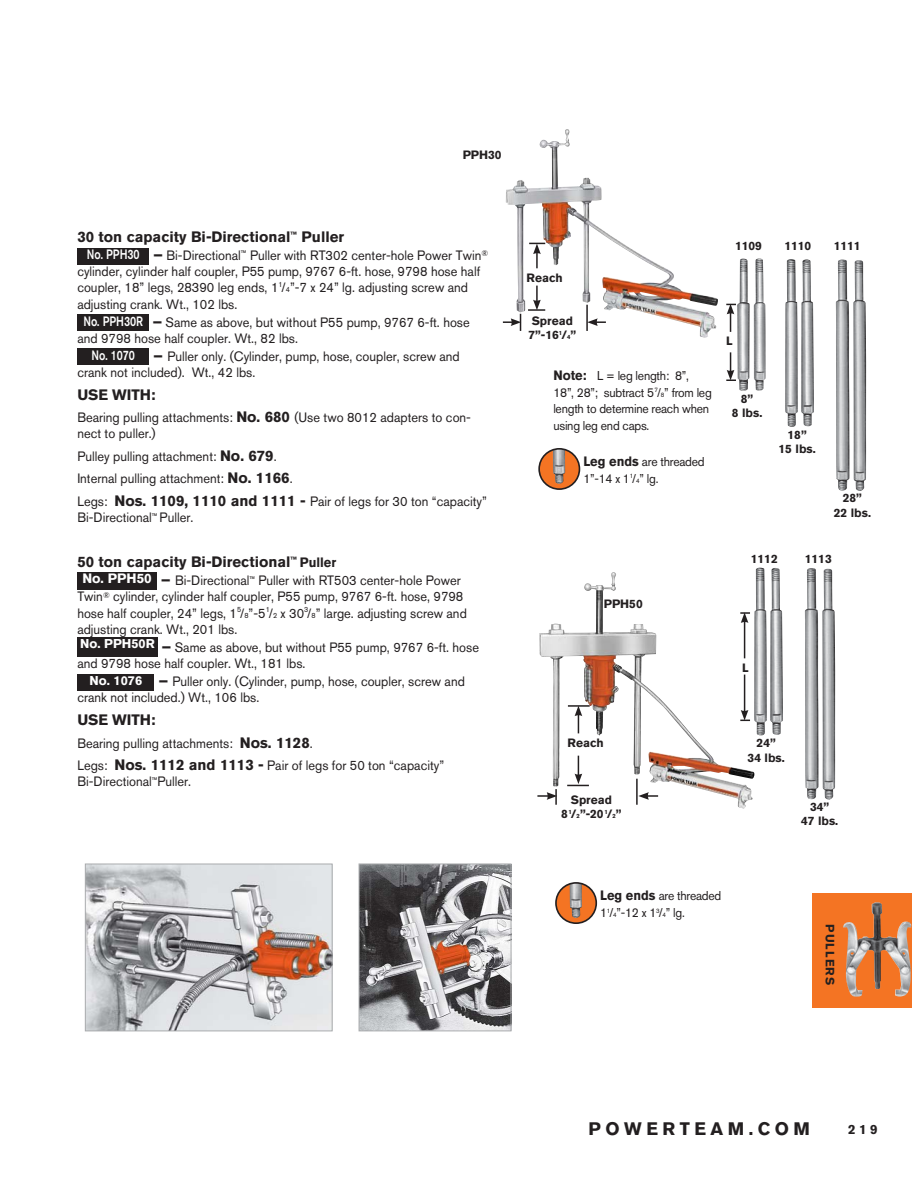
<style>
.page{position:relative;width:918px;height:1188px;background:#fff}
.page>*{position:absolute;margin:0;border:0;box-sizing:border-box;transform-origin:0 0}
.t1{font:700 18px "Akzidenz Grotesk BE";letter-spacing:.25em;color:#231f20}
.t2{font:700 15px "Akzidenz Grotesk BE";color:#231f20}
.t3{font:13.5px/16.2px "Akzidenz Grotesk BE";color:#231f20;scale:.95 1}
.t4{font:700 13.35px "Akzidenz Grotesk BE";color:#231f20}
.t5{font:12.75px/16.5px "Akzidenz Grotesk BE";letter-spacing:-.02em;color:#231f20;scale:.95 1}
.t6{font:700 12px/14.4px "Akzidenz Grotesk BE";color:#231f20;text-align:center}
.t7{font:700 12px "Akzidenz Grotesk BE";letter-spacing:.09em;color:#231f20}
.s1{font-weight:500;color:#fff}
.s2{font-weight:700;font-size:15px}
.s3{font-size:7.5px}
.s4{font-size:13.5px}
.s5{font-weight:700;color:#fff}
.s6{font-weight:700;font-size:12.75px;color:#fff}
.s7{font-size:6px}
.s8{font-weight:700;font-size:13.5px}
.s9{font-size:6.3px}
</style>
<div class="page">
<div style="left:813px;top:893px;width:98px;height:115px;background:#f47423"></div>
<img style="left:843px;top:904px;width:68px;height:93px">
<div style="left:77px;top:248px;width:72px;height:17px;background:#231f20"></div>
<div style="left:77px;top:314px;width:72px;height:17px;background:#231f20"></div>
<div style="left:77px;top:349px;width:72px;height:16px;background:#231f20"></div>
<div style="left:77px;top:572px;width:80px;height:18px;background:#231f20"></div>
<div style="left:77px;top:637px;width:81px;height:20px;background:#231f20"></div>
<div style="left:77px;top:674px;width:77px;height:17px;background:#231f20"></div>
<img style="left:506px;top:132px;width:163px;height:180px">
<svg style="left:529px;top:243px;width:16px;height:25px"></svg>
<svg style="left:528px;top:286px;width:17px;height:25px"></svg>
<svg style="left:503px;top:314px;width:18px;height:17px"></svg>
<hr style="left:586px;top:305px;width:2px;height:26px;background:#231f20">
<svg style="left:587px;top:318px;width:19px;height:8px"></svg>
<div style="left:539px;top:449px;width:40px;height:40px;background:#f47423;border-radius:50%"></div>
<img style="left:553px;top:451px;width:12px;height:33px">
<div style="left:538px;top:448px;width:42px;height:42px;border:2px solid #231f20;border-radius:50%"></div>
<img style="left:836px;top:260px;width:30px;height:231px">
<img style="left:785px;top:259px;width:29px;height:168px">
<img style="left:737px;top:259px;width:29px;height:132px">
<svg style="left:726px;top:304px;width:10px;height:28px"></svg>
<svg style="left:726px;top:352px;width:10px;height:29px"></svg>
<div style="left:556px;top:883px;width:40px;height:40px;background:#f47423;border-radius:50%"></div>
<img style="left:570px;top:885px;width:12px;height:33px">
<div style="left:555px;top:882px;width:42px;height:42px;border:2px solid #231f20;border-radius:50%"></div>
<img style="left:87px;top:866px;width:244px;height:163px">
<div style="left:85px;top:864px;width:248px;height:167px;border:1px solid #aaacae"></div>
<img style="left:361px;top:866px;width:148px;height:163px">
<div style="left:359px;top:864px;width:152px;height:167px;border:1px solid #aaacae"></div>
<img style="left:539px;top:573px;width:97px;height:214px">
<svg style="left:575px;top:707px;width:7px;height:26px"></svg>
<svg style="left:567px;top:756px;width:22px;height:30px"></svg>
<hr style="left:568px;top:705px;width:22px;height:2px;background:#231f20">
<hr style="left:636px;top:779px;width:2px;height:26px;background:#231f20">
<svg style="left:537px;top:789px;width:20px;height:16px"></svg>
<svg style="left:638px;top:792px;width:20px;height:8px"></svg>
<img style="left:754px;top:568px;width:29px;height:167px">
<hr style="left:744px;top:621px;width:1px;height:37px;background:#231f20">
<svg style="left:740px;top:612px;width:10px;height:11px"></svg>
<hr style="left:744px;top:675px;width:1px;height:37px;background:#231f20">
<svg style="left:740px;top:710px;width:10px;height:11px"></svg>
<img style="left:805px;top:568px;width:30px;height:232px">
<p class="t6" style="left:463px;top:148px;width:40px">PPH30</p>
<p class="t2" style="left:77px;top:231px;width:268px">30 ton capacity Bi-Directional<sup>™</sup> Puller</p>
<p class="t3" style="left:77px;top:249px;width:434px;text-indent:10px"><span class="s1">No. PPH30</span> <span class="s2">–</span> Bi-Directional<sup>™</sup> Puller with RT302 center-hole Power Twin<sup>® </sup>cylinder, cylinder half coupler, P55 pump, 9767 6-ft. hose, 9798 hose half coupler, 18” legs, 28390 leg ends, 1<sup>1</sup>/<span class="s3">4</span>”-7 x 24” lg. adjusting screw and adjusting crank. Wt., 102 lbs.</p>
<p class="t3" style="left:77px;top:315px;width:415px;text-indent:6px"><span class="s1">No. PPH30R</span> <span class="s2">–</span> Same as above, but without P55 pump, 9767 6-ft. hose and 9798 hose half coupler. Wt., 82 lbs.</p>
<p class="t3" style="left:77px;top:349px;width:404px;text-indent:14px"><span class="s1">No. 1070</span> <span class="s2">–</span> Puller only. (Cylinder, pump, hose, coupler, screw and crank not included). Wt., 42 lbs.</p>
<p class="t2" style="left:77px;top:389px;width:80px">USE WITH:</p>
<p class="t3" style="left:77px;top:411px;width:416px">Bearing pulling attachments: <span class="s2">No. 680</span> (Use two 8012 adapters to con&shy;nect to puller.)</p>
<p class="t3" style="left:77px;top:446px;width:433px;line-height:22.5px">Pulley pulling attachment: <span class="s2">No. 679</span>.<br>Internal pulling attachment: <span class="s2">No. 1166</span>.<br>Legs: <span class="s2">Nos. 1109, 1110 and 1111 -</span> Pair of legs for 30 ton “capacity”</p>
<p class="t3" style="left:77px;top:511px;width:124px">Bi-Directional<sup>™</sup> Puller.</p>
<p class="t2" style="left:77px;top:557px;width:260px">50 ton capacity Bi-Directional<sup>™</sup> <span class="s4">Puller</span></p>
<p class="t3" style="left:77px;top:574px;width:412px;text-indent:5px"><span class="s5">No. PPH50</span> <span class="s2">–</span> Bi-Directional<sup>™</sup> Puller with RT503 center-hole Power Twin<sup>®</sup> cylinder, cylinder half coupler, P55 pump, 9767 6-ft. hose, 9798 hose half coupler, 24” legs, 1<sup>5</sup>/<span class="s3">8</span>”-5<sup>1</sup>/<span class="s3">2</span> x 30<sup>3</sup>/<span class="s3">8</span>” large. adjusting screw and adjusting crank. Wt., 201 lbs.</p>
<p class="t3" style="left:77px;top:641px;width:424px"><sup>No.</sup> <sup>PPH50R</sup> <span class="s2">–</span> Same as above, but without P55 pump, 9767 6-ft. hose and 9798 hose half coupler. Wt., 181 lbs.</p>
<p class="t3" style="left:77px;top:675px;width:409px;text-indent:12px"><span class="s6">No. 1076</span> <span class="s2">–</span> Puller only. (Cylinder, pump, hose, coupler, screw and crank not included.) Wt., 106 lbs.</p>
<p class="t2" style="left:77px;top:714px;width:80px">USE WITH:</p>
<p class="t3" style="left:77px;top:733px;width:388px;line-height:22.5px">Bearing pulling attachments: <span class="s2">Nos. 1128</span>.<br>Legs: <span class="s2">Nos. 1112 and 1113 -</span> Pair of legs for 50 ton “capacity”</p>
<p class="t3" style="left:77px;top:775px;width:121px">Bi-Directional<sup>™</sup>Puller.</p>
<p class="t6" style="left:527px;top:271px;width:38px">Reach</p>
<p class="t6" style="left:528px;top:315px;width:49px;text-align:left">Spread<br>7”-16<sup>1</sup>/<span class="s7">4</span>”</p>
<p class="t5" style="left:553px;top:369px;width:168px"><span class="s8">Note:</span> L = leg length: 8”,<br>18”, 28”; subtract 5<sup>7</sup>/<span class="s9">8</span>” from leg length to determine reach when using leg end caps.</p>
<p class="t5" style="left:583px;top:455px;width:129px"><span class="s8">Leg ends</span> are threaded<br>1”-14 x 1<sup>1</sup>/<span class="s9">4</span>” lg.</p>
<p class="t6" style="left:604px;top:598px;width:40px">PPH50</p>
<p class="t6" style="left:735px;top:239px;width:28px">1109</p>
<p class="t6" style="left:784px;top:239px;width:28px">1110</p>
<p class="t6" style="left:834px;top:239px;width:28px">1111</p>
<p class="t6" style="left:726px;top:335px;width:8px">L</p>
<p class="t6" style="left:732px;top:392px;width:32px">8”<br>8 lbs.</p>
<p class="t6" style="left:779px;top:428px;width:39px">18”<br>15 lbs.</p>
<p class="t6" style="left:834px;top:492px;width:39px">28”<br>22 lbs.</p>
<p class="t6" style="left:751px;top:553px;width:28px">1112</p>
<p class="t6" style="left:805px;top:553px;width:28px">1113</p>
<p class="t6" style="left:742px;top:661px;width:8px">L</p>
<p class="t6" style="left:568px;top:737px;width:38px">Reach</p>
<p class="t6" style="left:561px;top:794px;width:62px">Spread<br>8<sup>1</sup>/<span class="s7">2</span>”-20<sup>1</sup>/<span class="s7">2</span>”</p>
<p class="t6" style="left:748px;top:737px;width:39px">24”<br>34 lbs.</p>
<p class="t6" style="left:801px;top:801px;width:39px">34”<br>47 lbs.</p>
<p class="t5" style="left:600px;top:889px;width:129px"><span class="s8">Leg ends</span> are threaded<br>1<sup>1</sup>/<span class="s9">4</span>”-12 x 1<sup>3</sup>/<span class="s9">4</span>” lg.</p>
<p class="t7" style="left:834px;top:924px;width:62px;rotate:90deg">PULLERS</p>
<h1 class="t1" style="left:589px;top:1122px;width:223px">POWERTEAM.COM</h1>
<p class="t4" style="left:848px;top:1125px;width:31px">219</p>
</div>
